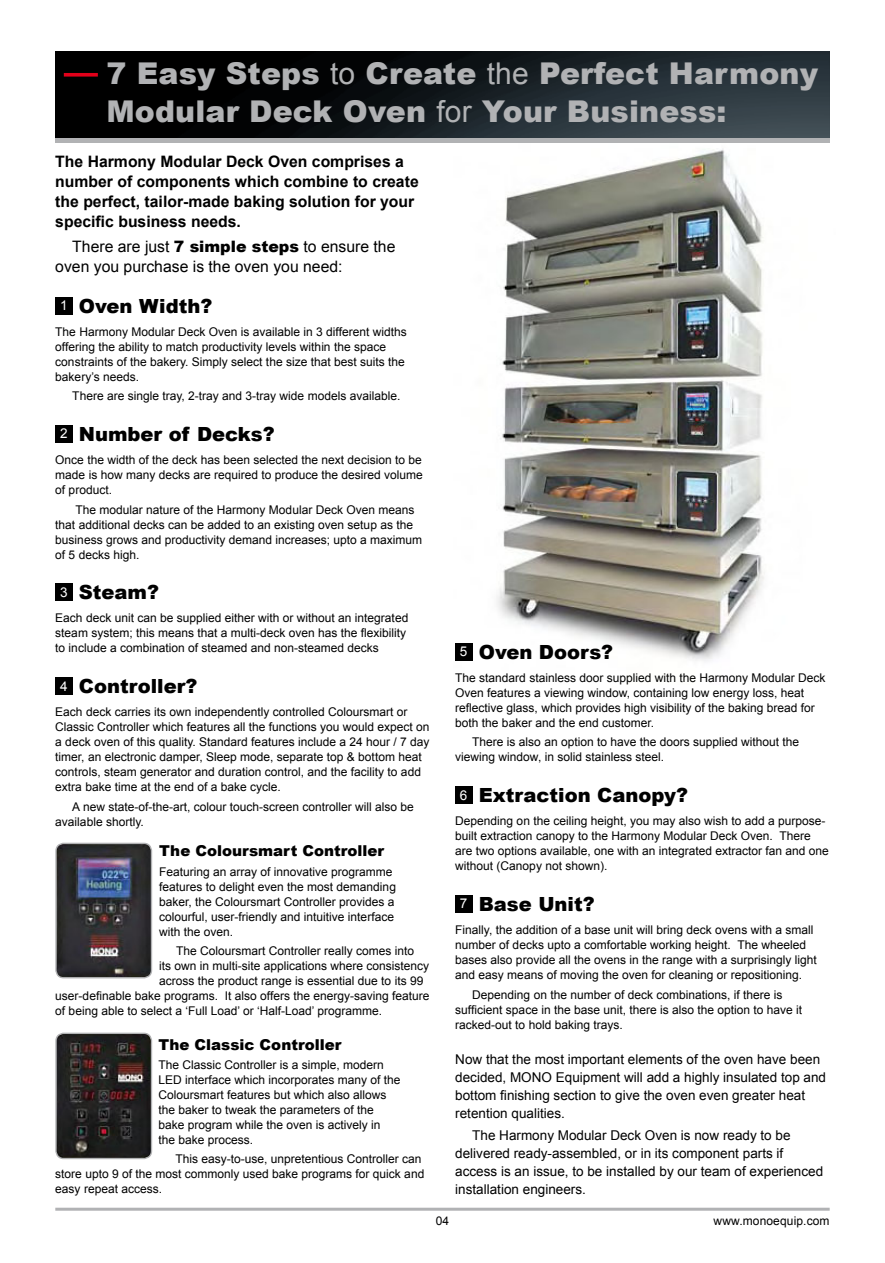
<style>
.page{position:relative;width:885px;height:1263px;background:#fff}
.page>*{position:absolute;margin:0;border:0;box-sizing:border-box;transform-origin:0 0}
.t1{font:900 30px/37.5px "Arial";letter-spacing:.005em;color:#b1b2b4}
.t2{font:900 19.5px "Arial";color:#000}
.t3{font:700 15.75px/20.2px "Arial";color:#000}
.t4{font:15.75px/20.2px "Arial";color:#000}
.t5{font:900 15px "Arial";color:#000}
.t6{font:13.5px/18px "Arial";color:#000}
.t7{font:12px/15px "Arial";color:#000}
.s1{font-weight:400}
.s2{font-weight:900}
.s3{font-weight:400;font-size:13.5px;color:#fff}
</style>
<div class="page">
<hr style="left:55px;top:1208px;width:774px;height:3px;background:#b1b2b4">
<img style="left:56px;top:843px;width:95px;height:135px;border-radius:8px">
<div style="left:55px;top:843px;width:97px;height:135px;border:1px solid #b1b2b4;border-radius:8px"></div>
<img style="left:56px;top:1033px;width:95px;height:125px;border-radius:8px">
<div style="left:55px;top:1033px;width:97px;height:126px;border:1px solid #b1b2b4;border-radius:8px"></div>
<img style="left:455px;top:131px;width:375px;height:530px">
<img style="left:55px;top:51px;width:774px;height:88px">
<hr style="left:55px;top:139px;width:774px;height:4px;background:#b1b2b4">
<svg style="left:64px;top:73px;width:34px;height:4px"></svg>
<div style="left:55px;top:297px;width:17px;height:17px;background:#000"></div>
<div style="left:55px;top:425px;width:17px;height:17px;background:#000"></div>
<div style="left:55px;top:583px;width:17px;height:17px;background:#000"></div>
<div style="left:55px;top:677px;width:17px;height:17px;background:#000"></div>
<div style="left:455px;top:643px;width:17px;height:17px;background:#000"></div>
<div style="left:455px;top:786px;width:17px;height:17px;background:#000"></div>
<div style="left:455px;top:895px;width:17px;height:17px;background:#000"></div>
<h1 class="t1" style="left:106px;top:54px;width:713px">7 Easy Steps <span class="s1">to</span> Create <span class="s1">the</span> Perfect Harmony<br>Modular Deck Oven <span class="s1">for</span> Your Business:</h1>
<h3 class="t3" style="left:55px;top:151px;width:365px">The Harmony Modular Deck Oven comprises a number of components which combine to create the perfect, tailor-made baking solution for your specific business needs.</h3>
<h3 class="t4" style="left:55px;top:236px;width:341px;text-indent:17px">There are just <span class="s2">7 simple steps</span> to ensure the oven you purchase is the oven you need:</h3>
<h2 class="t2" style="left:60px;top:291px;width:154px"><span class="s3">1</span> Oven Width?</h2>
<p class="t7" style="left:55px;top:324px;width:353px">The Harmony Modular Deck Oven is available in 3 different widths offering the ability to match productivity levels within the space constraints of the bakery. Simply select the size that best suits the bakery’s needs.</p>
<p class="t7" style="left:72px;top:389px;width:329px">There are single tray, 2-tray and 3-tray wide models available.</p>
<h2 class="t2" style="left:60px;top:419px;width:216px"><span class="s3">2</span> Number of Decks?</h2>
<p class="t7" style="left:55px;top:453px;width:369px;text-align:justify">Once the width of the deck has been selected the next decision to be made is how many decks are required to produce the desired volume of product.</p>
<p class="t7" style="left:55px;top:502px;width:368px;text-indent:20px">The modular nature of the Harmony Modular Deck Oven means that additional decks can be added to an existing oven setup as the business grows and productivity demand increases; upto a maximum of 5 decks high.</p>
<h2 class="t2" style="left:60px;top:577px;width:100px"><span class="s3">3</span> Steam?</h2>
<p class="t7" style="left:55px;top:611px;width:354px">Each deck unit can be supplied either with or without an integrated steam system; this means that a multi-deck oven has the flexibility to include a combination of steamed and non-steamed decks</p>
<h2 class="t2" style="left:60px;top:671px;width:139px"><span class="s3">4</span> Controller?</h2>
<p class="t7" style="left:55px;top:705px;width:376px">Each deck carries its own independently controlled Coloursmart or Classic Controller which features all the functions you would expect on a deck oven of this quality. Standard features include a 24 hour / 7 day timer, an electronic damper, Sleep mode, separate top &amp; bottom heat controls, steam generator and duration control, and the facility to add extra bake time at the end of a bake cycle.</p>
<p class="t7" style="left:55px;top:799px;width:360px;text-indent:17px">A new state-of-the-art, colour touch-screen controller will also be available shortly.</p>
<p class="t5" style="left:159px;top:840px;width:227px">The Coloursmart Controller</p>
<p class="t7" style="left:159px;top:864px;width:238px">Featuring an array of innovative programme features to delight even the most demanding baker, the Coloursmart Controller provides a colourful, user-friendly and intuitive interface with the oven.</p>
<p class="t7" style="left:176px;top:943px;width:240px">The Coloursmart Controller really comes into</p>
<p class="t7" style="left:159px;top:958px;width:272px">its own in multi-site applications where consistency</p>
<p class="t7" style="left:159px;top:973px;width:266px">across the product range is essential due to its 99</p>
<p class="t7" style="left:55px;top:988px;width:375px">user-definable bake programs. It also offers the energy-saving feature</p>
<p class="t7" style="left:55px;top:1003px;width:328px">of being able to select a ‘Full Load’ or ‘Half-Load’ programme.</p>
<p class="t5" style="left:158px;top:1033px;width:185px">The Classic Controller</p>
<p class="t7" style="left:158px;top:1057px;width:244px">The Classic Controller is a simple, modern LED interface which incorporates many of the Coloursmart features but which also allows the baker to tweak the parameters of the bake program while the oven is actively in<br>the bake process.</p>
<p class="t7" style="left:55px;top:1152px;width:370px;text-indent:120px">This easy-to-use, unpretentious Controller can store upto 9 of the most commonly used bake programs for quick and easy repeat access.</p>
<h2 class="t2" style="left:460px;top:637px;width:155px"><span class="s3">5</span> Oven Doors?</h2>
<p class="t7" style="left:455px;top:670px;width:372px">The standard stainless door supplied with the Harmony Modular Deck Oven features a viewing window, containing low energy loss, heat reflective glass, which provides high visibility of the baking bread for both the baker and the end customer.</p>
<p class="t7" style="left:455px;top:735px;width:345px;text-indent:17px">There is also an option to have the doors supplied without the viewing window, in solid stainless steel.</p>
<h2 class="t2" style="left:460px;top:780px;width:229px"><span class="s3">6</span> Extraction Canopy?</h2>
<p class="t7" style="left:455px;top:814px;width:375px">Depending on the ceiling height, you may also wish to add a purpose&shy;built extraction canopy to the Harmony Modular Deck Oven. There are two options available, one with an integrated extractor fan and one without (Canopy not shown).</p>
<h2 class="t2" style="left:460px;top:889px;width:136px"><span class="s3">7</span> Base Unit?</h2>
<p class="t7" style="left:455px;top:922px;width:363px">Finally, the addition of a base unit will bring deck ovens with a small number of decks upto a comfortable working height. The wheeled bases also provide all the ovens in the range with a surprisingly light and easy means of moving the oven for cleaning or repositioning.</p>
<p class="t7" style="left:455px;top:987px;width:348px;text-indent:17px">Depending on the number of deck combinations, if there is sufficient space in the base unit, there is also the option to have it racked-out to hold baking trays.</p>
<p class="t6" style="left:455px;top:1050px;width:372px">Now that the most important elements of the oven have been decided, MONO Equipment will add a highly insulated top and bottom finishing section to give the oven even greater heat retention qualities.</p>
<p class="t6" style="left:455px;top:1126px;width:369px;text-indent:17px">The Harmony Modular Deck Oven is now ready to be delivered ready-assembled, or in its component parts if access is an issue, to be installed by our team of experienced installation engineers.</p>
<p class="t7" style="left:436px;top:1213px;width:15px">04</p>
<p class="t7" style="left:713px;top:1213px;width:117px">www.monoequip.com</p>
</div>
